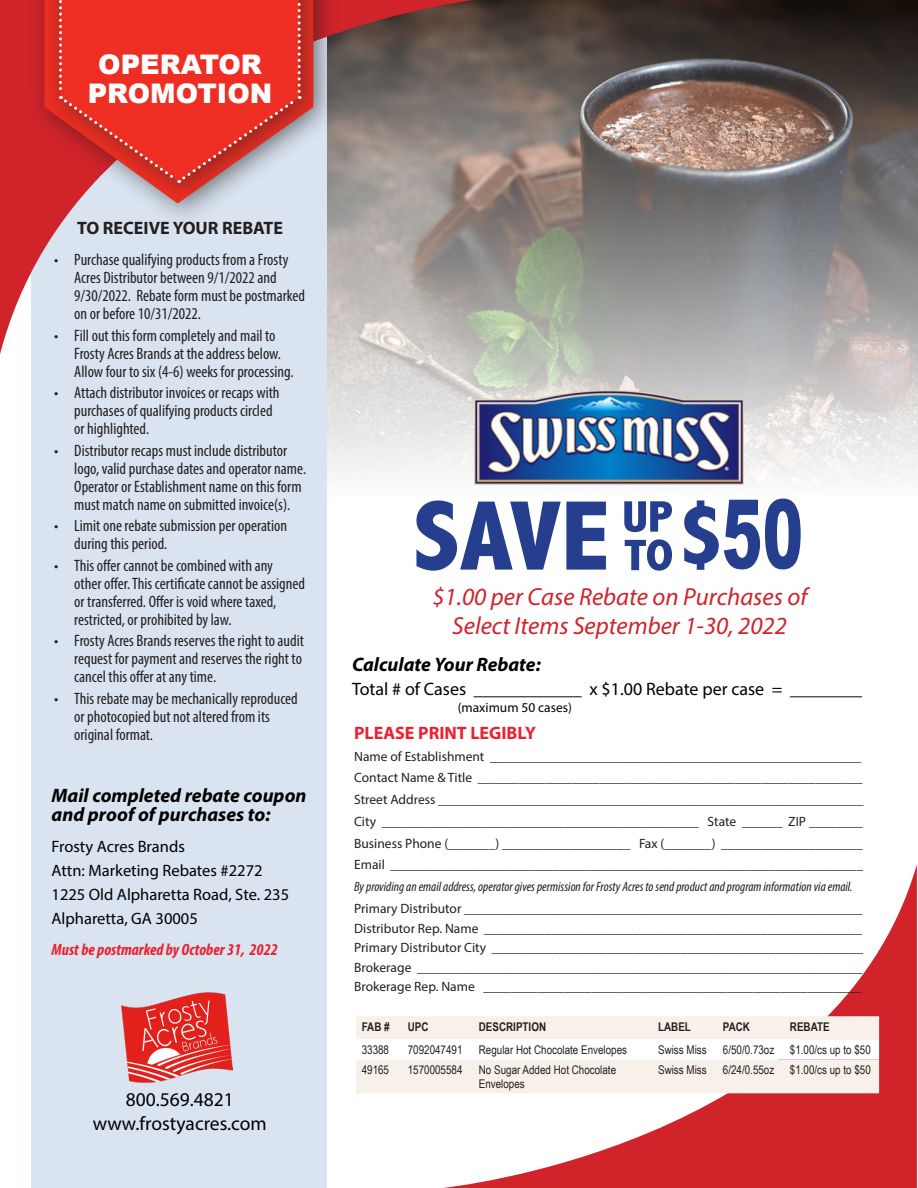
<style>
.page{position:relative;width:918px;height:1188px;background:#fff}
.page>*{position:absolute;margin:0;border:0;box-sizing:border-box;transform-origin:0 0}
.t1{font:900 95.7px "Arial";color:#253f8e;scale:.64 1}
.t2{font:900 27px "Arial";color:#fff}
.t3{font:italic 24.75px/29.7px "Myriad Pro";color:#d1232a;text-align:center}
.t4{font:italic 700 19.5px/19.5px "Myriad Pro";color:#000}
.t5{font:19.5px "Myriad Pro";color:#000}
.t6{font:18px "Myriad Pro";color:#000}
.t7{font:700 18px "Myriad Pro";color:#231f20}
.t8{font:700 18px "Myriad Pro";color:#ee202f}
.t9{font:condensed 16.5px/18px "Myriad Pro";color:#231f20}
.t10{font:16.5px "Myriad Pro";color:#000}
.t11{font:italic 700 condensed 16.5px "Myriad Pro";color:#ee202f}
.t12{font:13.5px "Myriad Pro";color:#231f20}
.t13{font:italic condensed 13.5px "Myriad Pro";color:#231f20}
.t14{font:13.5px "Myriad Pro";color:#000}
.t15{font:12px/13.5px "Arial Narrow";color:#231f20}
.t16{font:700 12px "Arial Narrow";color:#231f20}
</style>
<div class="page">
<img style="left:327px;top:0;width:591px;height:485px">
<div style="left:31px;top:0;width:296px;height:1188px;background:#d9e4f0"></div>
<svg style="left:0;top:0;width:474px;height:354px"></svg>
<div style="left:27px;top:0;width:314px;height:229px;background:#231f20;opacity:.48"></div>
<div style="left:42px;top:0;width:285px;height:207px;background:#231f20;opacity:.48"></div>
<svg style="left:59px;top:0;width:242px;height:184px;background:#e43c33"></svg>
<img style="left:121px;top:993px;width:111px;height:89px">
<svg style="left:443px;top:864px;width:474px;height:324px"></svg>
<svg style="left:416px;top:500px;width:190px;height:71px"></svg>
<svg style="left:624px;top:501px;width:48px;height:31px"></svg>
<svg style="left:625px;top:539px;width:47px;height:32px"></svg>
<svg style="left:684px;top:500px;width:35px;height:70px"></svg>
<svg style="left:356px;top:1016px;width:523px;height:77px"></svg>
<img style="left:474px;top:390px;width:269px;height:95px">
<p class="t2" style="left:98px;top:45px;width:165px">OPERATOR</p>
<p class="t2" style="left:88px;top:73px;width:186px">PROMOTION</p>
<p class="t7" style="left:77px;top:216px;width:207px">TO RECEIVE YOUR REBATE</p>
<p class="t9" style="left:74px;top:250px;width:232px;text-indent:-20px">• Purchase qualifying products from a Frosty Acres Distributor between 9/1/2022 and 9/30/2022. Rebate form must be postmarked on or before 10/31/2022.</p>
<p class="t9" style="left:74px;top:326px;width:221px;text-indent:-20px">• Fill out this form completely and mail to<br>Frosty Acres Brands at the address below.<br>Allow four to six (4-6) weeks for processing.</p>
<p class="t9" style="left:74px;top:383px;width:207px;text-indent:-20px">• Attach distributor invoices or recaps with purchases of qualifying products circled or highlighted.</p>
<p class="t9" style="left:74px;top:441px;width:233px;text-indent:-20px">• Distributor recaps must include distributor logo, valid purchase dates and operator name.<br>Operator or Establishment name on this form must match name on submitted invoice(s).</p>
<p class="t9" style="left:74px;top:516px;width:214px;text-indent:-20px">• Limit one rebate submission per operation during this period.</p>
<p class="t9" style="left:74px;top:556px;width:232px;text-indent:-20px">• This offer cannot be combined with any<br>other offer. This certificate cannot be assigned or transferred. Offer is void where taxed, restricted, or prohibited by law.</p>
<p class="t9" style="left:74px;top:631px;width:231px;text-indent:-20px">• Frosty Acres Brands reserves the right to audit request for payment and reserves the right to cancel this offer at any time.</p>
<p class="t9" style="left:74px;top:689px;width:225px;text-indent:-20px">• This rebate may be mechanically reproduced or photocopied but not altered from its original format.</p>
<p class="t4" style="left:52px;top:785px;width:257px">Mail completed rebate coupon and proof of purchases to:</p>
<p class="t10" style="left:52px;top:836px;width:135px">Frosty Acres Brands</p>
<p class="t10" style="left:52px;top:860px;width:213px">Attn: Marketing Rebates #2272</p>
<p class="t10" style="left:52px;top:885px;width:239px">1225 Old Alpharetta Road, Ste. 235</p>
<p class="t10" style="left:52px;top:909px;width:148px">Alpharetta, GA 30005</p>
<p class="t11" style="left:52px;top:939px;width:228px">Must be postmarked by October 31, 2022</p>
<p class="t5" style="left:126px;top:1087px;width:110px">800.569.4821</p>
<p class="t5" style="left:93px;top:1111px;width:176px">www.frostyacres.com</p>
<p class="t1" style="left:722px;top:465px;width:129px">50</p>
<p class="t3" style="left:432px;top:581px;width:376px">$1.00 per Case Rebate on Purchases of<br>Select Items September 1-30, 2022</p>
<p class="t4" style="left:352px;top:654px;width:190px">Calculate Your Rebate:</p>
<p class="t6" style="left:352px;top:678px;width:512px">Total # of Cases ____________ x $1.00 Rebate per case = ________</p>
<p class="t8" style="left:354px;top:721px;width:183px">PLEASE PRINT LEGIBLY</p>
<p class="t12" style="left:354px;top:748px;width:509px">Name of Establishment _______________________________________________________</p>
<p class="t12" style="left:354px;top:770px;width:510px">Contact Name &amp; Title _________________________________________________________</p>
<p class="t12" style="left:354px;top:791px;width:511px">Street Address _______________________________________________________________</p>
<p class="t12" style="left:354px;top:813px;width:510px">City _______________________________________________ State ______ ZIP ________</p>
<p class="t12" style="left:354px;top:835px;width:510px">Business Phone (_______) ___________________ Fax (_______) _____________________</p>
<p class="t12" style="left:354px;top:857px;width:510px">Email ______________________________________________________________________</p>
<p class="t13" style="left:354px;top:879px;width:500px">By providing an email address, operator gives permission for Frosty Acres to send product and program information via email.</p>
<p class="t12" style="left:354px;top:900px;width:510px">Primary Distributor ___________________________________________________________</p>
<p class="t12" style="left:354px;top:920px;width:510px">Distributor Rep. Name ________________________________________________________</p>
<p class="t12" style="left:354px;top:939px;width:510px">Primary Distributor City _______________________________________________________</p>
<p class="t12" style="left:354px;top:959px;width:510px">Brokerage __________________________________________________________________</p>
<p class="t12" style="left:354px;top:978px;width:509px">Brokerage Rep. Name ________________________________________________________</p>
<p class="t14" style="left:458px;top:699px;width:116px">(maximum 50 cases)</p>
<p class="t16" style="left:362px;top:1017px;width:29px">FAB #</p>
<p class="t16" style="left:408px;top:1017px;width:22px">UPC</p>
<p class="t16" style="left:479px;top:1017px;width:69px">DESCRIPTION</p>
<p class="t16" style="left:658px;top:1017px;width:34px">LABEL</p>
<p class="t16" style="left:723px;top:1017px;width:29px">PACK</p>
<p class="t16" style="left:790px;top:1017px;width:41px">REBATE</p>
<p class="t15" style="left:362px;top:1042px;width:29px">33388</p>
<p class="t15" style="left:408px;top:1042px;width:56px">7092047491</p>
<p class="t15" style="left:479px;top:1042px;width:150px">Regular Hot Chocolate Envelopes</p>
<p class="t15" style="left:658px;top:1042px;width:50px">Swiss Miss</p>
<p class="t15" style="left:723px;top:1042px;width:53px">6/50/0.73oz</p>
<p class="t15" style="left:790px;top:1042px;width:82px">$1.00/cs up to $50</p>
<p class="t15" style="left:362px;top:1063px;width:29px">49165</p>
<p class="t15" style="left:408px;top:1063px;width:56px">1570005584</p>
<p class="t15" style="left:479px;top:1063px;width:139px">No Sugar Added Hot Chocolate<br>Envelopes</p>
<p class="t15" style="left:658px;top:1063px;width:50px">Swiss Miss</p>
<p class="t15" style="left:723px;top:1063px;width:53px">6/24/0.55oz</p>
<p class="t15" style="left:790px;top:1063px;width:82px">$1.00/cs up to $50</p>
</div>
